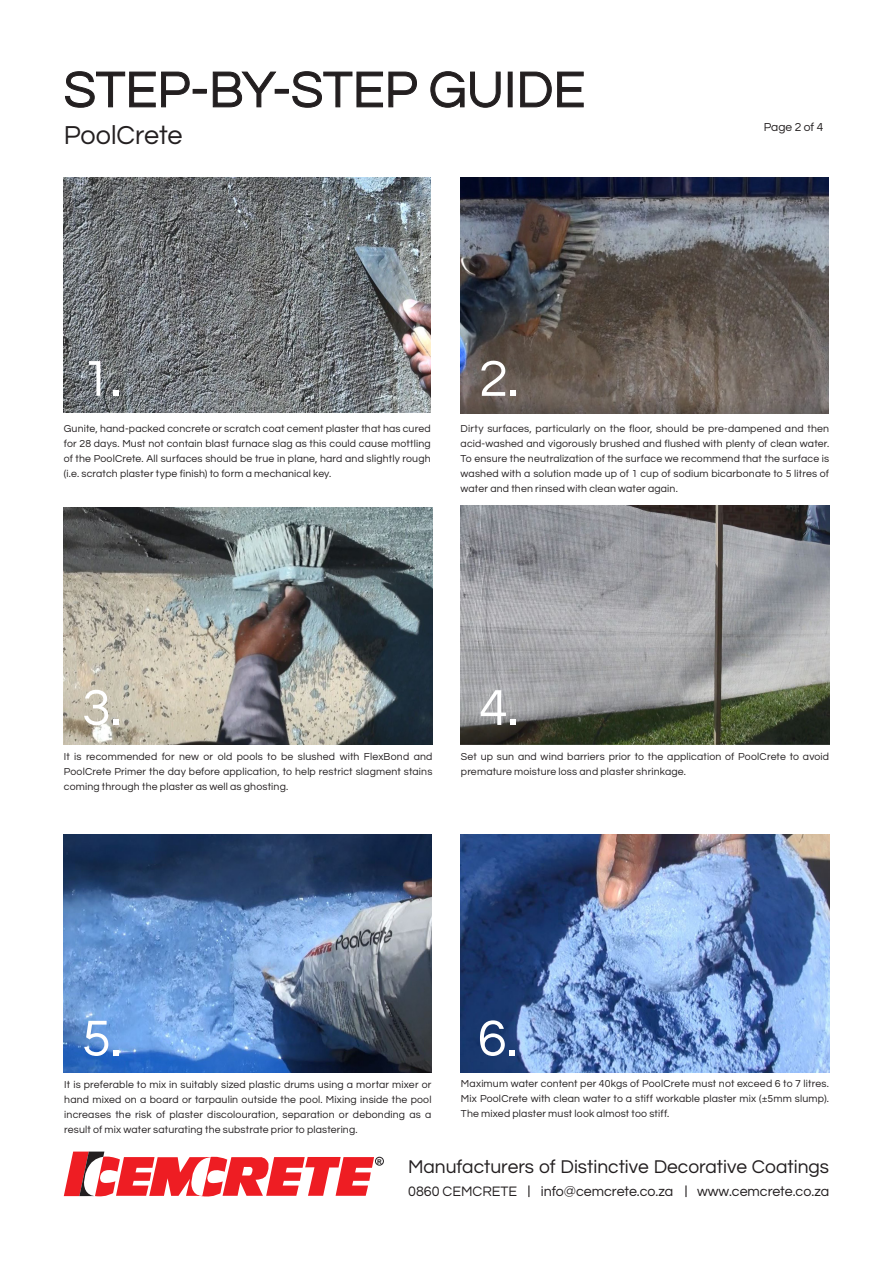
<style>
.page{position:relative;width:893px;height:1263px;background:#fff}
.page>*{position:absolute;margin:0;border:0;box-sizing:border-box;transform-origin:0 0}
.t1{font:52.5px "Questrial";color:#231f20}
.t2{font:52.5px "Questrial";color:#fff}
.t3{font:27px "Questrial";letter-spacing:-.005em;color:#231f20}
.t4{font:19.2px "Questrial";color:#231f20}
.t5{font:14.25px "Questrial";color:#231f20}
.t6{font:12px "Questrial";letter-spacing:-.005em;color:#231f20}
.t7{font:10.5px/15px "Questrial";letter-spacing:.015em;color:#231f20;text-align:justify}
.t8{font:700 6.45px "Arial";color:#231f20}
</style>
<div class="page">
<img style="left:461px;top:835px;width:368px;height:237px">
<img style="left:461px;top:505px;width:368px;height:240px">
<svg style="left:64px;top:1151px;width:310px;height:46px"></svg>
<div style="left:375px;top:1157px;width:9px;height:8px;border:1px solid #231f20;border-radius:50%"></div>
<svg style="left:528px;top:1185px;width:1px;height:12px"></svg>
<svg style="left:685px;top:1185px;width:1px;height:12px"></svg>
<svg style="left:65px;top:71px;width:125px;height:37px"></svg>
<div style="left:193px;top:89px;width:14px;height:5px;border:1px solid #231f20"></div>
<svg style="left:212px;top:71px;width:65px;height:37px"></svg>
<div style="left:275px;top:89px;width:14px;height:5px;border:1px solid #231f20"></div>
<svg style="left:292px;top:71px;width:125px;height:37px"></svg>
<svg style="left:430px;top:71px;width:71px;height:37px"></svg>
<div style="left:508px;top:72px;width:4px;height:35px;border:1px solid #231f20"></div>
<svg style="left:520px;top:71px;width:64px;height:37px"></svg>
<img style="left:461px;top:178px;width:368px;height:235px">
<img style="left:64px;top:178px;width:367px;height:234px">
<img style="left:64px;top:507px;width:369px;height:238px">
<img style="left:64px;top:835px;width:368px;height:237px">
<p class="t1" style="left:64px;top:64px;width:523px">STEP-BY-STEP GUIDE</p>
<p class="t3" style="left:64px;top:122px;width:120px">PoolCrete</p>
<p class="t6" style="left:764px;top:121px;width:61px">Page 2 of 4</p>
<p class="t2" style="left:82px;top:353px;width:41px">1.</p>
<p class="t2" style="left:479px;top:353px;width:41px">2.</p>
<p class="t7" style="left:461px;top:421px;width:370px">Dirty surfaces, particularly on the floor, should be pre-dampened and then acid-washed and vigorously brushed and flushed with plenty of clean water.<br>To ensure the neutralization of the surface we recommend that the surface is washed with a solution made up of 1 cup of sodium bicarbonate to 5 litres of water and then rinsed with clean water again.</p>
<p class="t7" style="left:64px;top:421px;width:368px">Gunite, hand-packed concrete or scratch coat cement plaster that has cured for 28 days. Must not contain blast furnace slag as this could cause mottling of the PoolCrete. All surfaces should be true in plane, hard and slightly rough (i.e. scratch plaster type finish) to form a mechanical key.</p>
<p class="t2" style="left:82px;top:682px;width:41px">3.</p>
<p class="t2" style="left:479px;top:682px;width:41px">4.</p>
<p class="t7" style="left:64px;top:749px;width:370px">It is recommended for new or old pools to be slushed with FlexBond and PoolCrete Primer the day before application, to help restrict slagment stains coming through the plaster as well as ghosting.</p>
<p class="t7" style="left:461px;top:749px;width:370px">Set up sun and wind barriers prior to the application of PoolCrete to avoid premature moisture loss and plaster shrinkage.</p>
<p class="t2" style="left:82px;top:1012px;width:41px">5.</p>
<p class="t2" style="left:478px;top:1012px;width:41px">6.</p>
<p class="t7" style="left:64px;top:1077px;width:369px">It is preferable to mix in suitably sized plastic drums using a mortar mixer or hand mixed on a board or tarpaulin outside the pool. Mixing inside the pool increases the risk of plaster discolouration, separation or debonding as a result of mix water saturating the substrate prior to plastering.</p>
<p class="t7" style="left:461px;top:1076px;width:369px">Maximum water content per 40kgs of PoolCrete must not exceed 6 to 7 litres.<br>Mix PoolCrete with clean water to a stiff workable plaster mix (±5mm slump).<br>The mixed plaster must look almost too stiff.</p>
<p class="t8" style="left:377px;top:1157px;width:6px">R</p>
<p class="t4" style="left:408px;top:1157px;width:422px">Manufacturers of Distinctive Decorative Coatings</p>
<p class="t5" style="left:408px;top:1184px;width:111px">0860 CEMCRETE</p>
<p class="t5" style="left:541px;top:1184px;width:134px">info@cemcrete.co.za</p>
<p class="t5" style="left:697px;top:1184px;width:134px">www.cemcrete.co.za</p>
</div>
